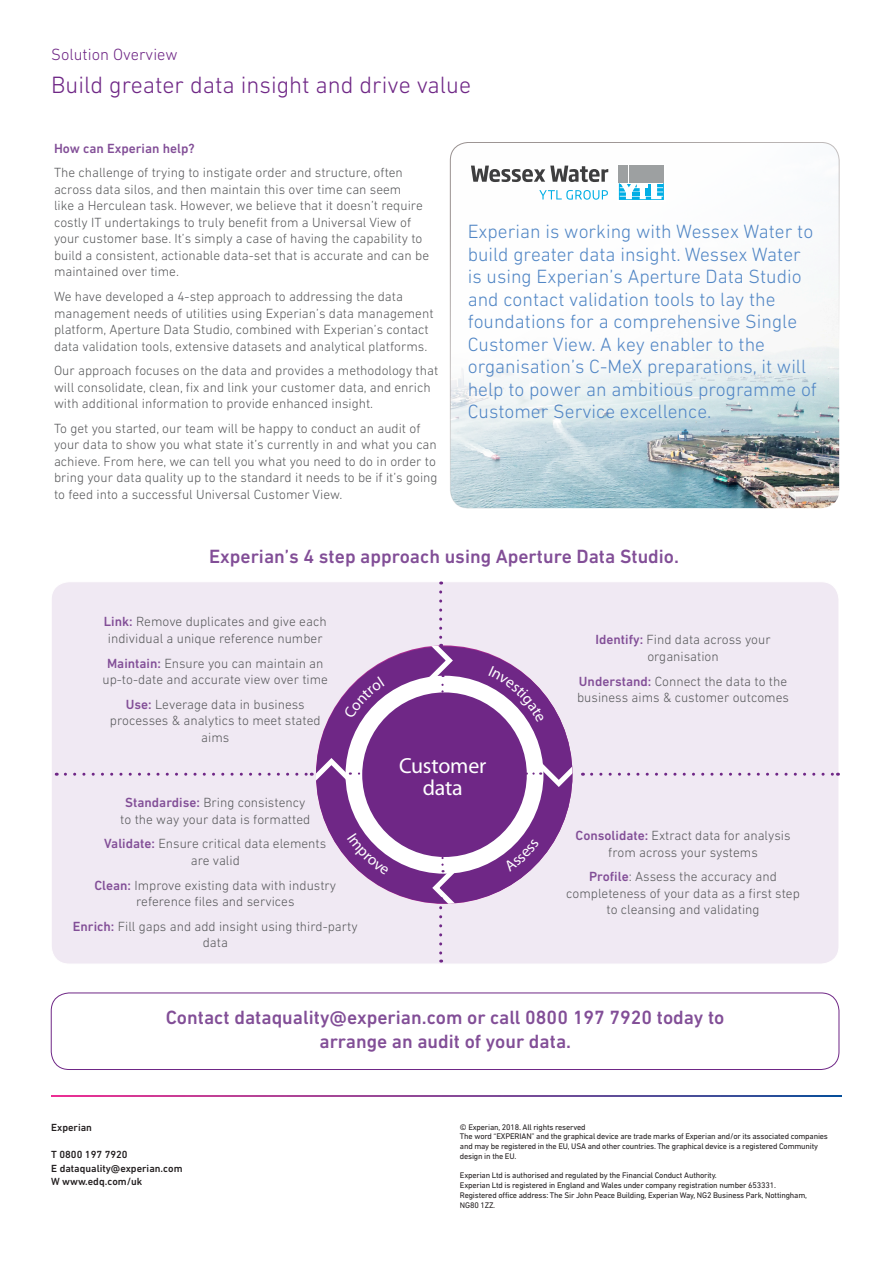
<style>
.page{position:relative;width:893px;height:1263px;background:#fff}
.page>*{position:absolute;margin:0;border:0;box-sizing:border-box;transform-origin:0 0}
.Running_header_16_19{font:300 24px "DIN Next LT Pro";color:#6f2786}
.Headline_14_16{font:21.9px/21.9px "Myriad Pro";letter-spacing:-.01em;color:#fff;text-align:center}
.Sub_heading_1{font:300 19.5px/22.5px "DIN Next LT Pro";color:#5186c5}
.Sub_heading_1-2{font:500 19.5px/24px "DIN Next LT Pro";color:#824e97;text-align:center}
.Running_sub_header_1{font:300 16.5px "DIN Next LT Pro";color:#6f2786}
.Sub_heading_1-3{font:300 13.5px/16.5px "DIN Next LT Pro";color:#57585a;text-align:center}
.Sub_heading_1-4{font:500 13.5px "DIN Next LT Pro";color:#824e97}
.Body_text{font:500 10.5px/13.5px "DIN Next LT Pro";color:#231f20}
.t1{font:8.25px/9.8px "DIN Next LT Pro";letter-spacing:-.02em;color:#231f20}
.s1{font-weight:500;color:#824e97}
</style>
<div class="page">
<img style="left:450px;top:142px;width:389px;height:366px">
<svg style="left:51px;top:1095px;width:791px;height:1px"></svg>
<div style="left:51px;top:993px;width:788px;height:77px;border:1px solid #6f2786;border-radius:18px"></div>
<svg style="left:617px;top:164px;width:49px;height:38px"></svg>
<div style="left:659px;top:165px;width:5px;height:18px;background:#9da0a1"></div>
<hr style="left:619px;top:165px;width:4px;height:18px;background:#9da0a1">
<hr style="left:624px;top:165px;width:4px;height:18px;background:#9da0a1">
<hr style="left:629px;top:165px;width:4px;height:18px;background:#9da0a1">
<hr style="left:634px;top:165px;width:4px;height:18px;background:#9da0a1">
<hr style="left:639px;top:165px;width:4px;height:18px;background:#9da0a1">
<hr style="left:644px;top:165px;width:4px;height:18px;background:#9da0a1">
<div style="left:649px;top:165px;width:5px;height:18px;background:#9da0a1"></div>
<div style="left:654px;top:165px;width:5px;height:18px;background:#9da0a1"></div>
<svg style="left:619px;top:183px;width:45px;height:17px"></svg>
<svg style="left:539px;top:190px;width:69px;height:10px"></svg>
<svg style="left:471px;top:166px;width:137px;height:16px"></svg>
<div style="left:51px;top:582px;width:788px;height:382px;background:#f0e9f3;border-radius:18px"></div>
<svg style="left:316px;top:645px;width:256px;height:259px"></svg>
<svg style="left:592px;top:773px;width:246px;height:3px"></svg>
<svg style="left:65px;top:773px;width:247px;height:3px"></svg>
<svg style="left:439px;top:592px;width:3px;height:55px"></svg>
<svg style="left:439px;top:908px;width:3px;height:54px"></svg>
<svg style="left:343px;top:666px;width:201px;height:209px"></svg>
<p class="Running_sub_header_1" style="left:51px;top:45px;width:128px">Solution Overview</p>
<p class="Running_header_16_19" style="left:51px;top:71px;width:421px">Build greater data insight and drive value</p>
<p class="Sub_heading_1-4" style="left:54px;top:140px;width:142px">How can Experian help?</p>
<p class="Sub_heading_1-3" style="left:54px;top:164px;width:377px;text-align:left">The challenge of trying to instigate order and structure, often across data silos, and then maintain this over time can seem<br>like a Herculean task. However, we believe that it doesn’t require costly IT undertakings to truly benefit from a Universal View of your customer base. It’s simply a case of having the capability to build a consistent, actionable data-set that is accurate and can be maintained over time.</p>
<p class="Sub_heading_1-3" style="left:54px;top:288px;width:381px;text-align:left">We have developed a 4-step approach to addressing the data management needs of utilities using Experian’s data management platform, Aperture Data Studio, combined with Experian’s contact data validation tools, extensive datasets and analytical platforms.</p>
<p class="Sub_heading_1-3" style="left:54px;top:362px;width:386px;text-align:left">Our approach focuses on the data and provides a methodology that will consolidate, clean, fix and link your customer data, and enrich with additional information to provide enhanced insight.</p>
<p class="Sub_heading_1-3" style="left:54px;top:420px;width:385px;text-align:left">To get you started, our team will be happy to conduct an audit of your data to show you what state it’s currently in and what you can achieve. From here, we can tell you what you need to do in order to bring your data quality up to the standard it needs to be if it’s going to feed into a successful Universal Customer View.</p>
<p class="Sub_heading_1" style="left:468px;top:220px;width:351px">Experian is working with Wessex Water to build greater data insight. Wessex Water is using Experian’s Aperture Data Studio and contact validation tools to lay the foundations for a comprehensive Single Customer View. A key enabler to the organisation’s C-MeX preparations, it will help to power an ambitious programme of Customer Service excellence.</p>
<p class="Sub_heading_1-2" style="left:209px;top:544px;width:471px">Experian’s 4 step approach using Aperture Data Studio.</p>
<p class="Sub_heading_1-3" style="left:104px;top:613px;width:224px;text-align:left"><span class="s1">Link:</span> Remove duplicates and give each individual a unique reference number</p>
<p class="Sub_heading_1-3" style="left:103px;top:655px;width:227px"><span class="s1">Maintain:</span> Ensure you can maintain an up-to-date and accurate view over time</p>
<p class="Sub_heading_1-3" style="left:110px;top:696px;width:212px"><span class="s1">Use:</span> Leverage data in business processes &amp; analytics to meet stated aims</p>
<p class="Sub_heading_1-3" style="left:120px;top:794px;width:192px"><span class="s1">Standardise:</span> Bring consistency to the way your data is formatted</p>
<p class="Sub_heading_1-3" style="left:104px;top:835px;width:223px"><span class="s1">Validate:</span> Ensure critical data elements are valid</p>
<p class="Sub_heading_1-3" style="left:94px;top:876px;width:243px"><span class="s1">Clean:</span> Improve existing data with industry reference files and services</p>
<p class="Sub_heading_1-3" style="left:73px;top:918px;width:286px"><span class="s1">Enrich:</span> Fill gaps and add insight using third-party data</p>
<p class="Headline_14_16" style="left:399px;top:755px;width:89px">Customer data</p>
<p class="Sub_heading_1-3" style="left:595px;top:631px;width:177px"><span class="s1">Identify:</span> Find data across your organisation</p>
<p class="Sub_heading_1-3" style="left:577px;top:673px;width:213px;text-align:left"><span class="s1">Understand:</span> Connect the data to the business aims &amp; customer outcomes</p>
<p class="Sub_heading_1-3" style="left:576px;top:827px;width:216px"><span class="s1">Consolidate:</span> Extract data for analysis from across your systems</p>
<p class="Sub_heading_1-3" style="left:566px;top:868px;width:235px"><span class="s1">Profile</span>: Assess the accuracy and completeness of your data as a first step to cleansing and validating</p>
<p class="Sub_heading_1-2" style="left:166px;top:1005px;width:560px">Contact dataquality@experian.com or call 0800 197 7920 today to arrange an audit of your data.</p>
<p class="Body_text" style="left:51px;top:1121px;width:42px">Experian</p>
<p class="Body_text" style="left:51px;top:1148px;width:133px">T 0800 197 7920<br>E dataquality@experian.com<br>W www.edq.com/uk</p>
<p class="t1" style="left:460px;top:1122px;width:127px">© Experian, 2018. All rights reserved</p>
<p class="t1" style="left:460px;top:1132px;width:370px">The word “EXPERIAN” and the graphical device are trade marks of Experian and/or its associated companies and may be registered in the EU, USA and other countries. The graphical device is a registered Community design in the EU.</p>
<p class="t1" style="left:460px;top:1171px;width:349px">Experian Ltd is authorised and regulated by the Financial Conduct Authority.<br>Experian Ltd is registered in England and Wales under company registration number 653331.<br>Registered office address: The Sir John Peace Building, Experian Way, NG2 Business Park, Nottingham,</p>
<p class="t1" style="left:460px;top:1200px;width:37px">NG80 1ZZ.</p>
</div>
